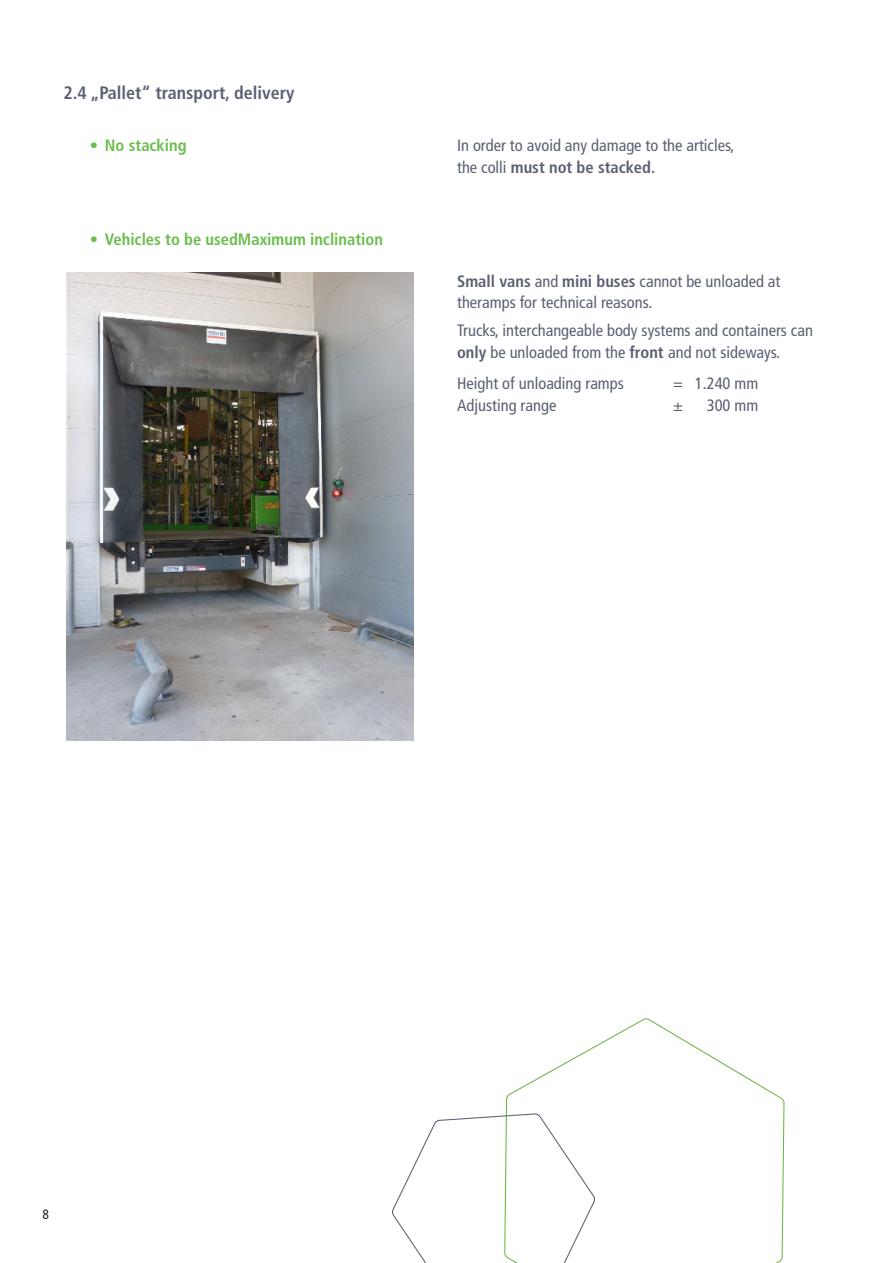
<style>
.page{position:relative;width:893px;height:1263px;background:#fff}
.page>*{position:absolute;margin:0;border:0;box-sizing:border-box;transform-origin:0 0}
.t1{font:700 condensed 18px "Frutiger LT Pro";color:#5a6171}
.t2{font:condensed 16.5px/21.5px "Frutiger LT Pro";color:#5a6171}
.t3{font:700 condensed 16.5px "Frutiger LT Pro";color:#6abe4d}
.t4{font:condensed 13.5px "Frutiger LT Pro";color:#231f20}
.s1{font-weight:700}
</style>
<div class="page">
<img style="left:67px;top:272px;width:347px;height:468px">
<svg style="left:505px;top:1018px;width:280px;height:245px"></svg>
<svg style="left:392px;top:1113px;width:204px;height:150px"></svg>
<p class="t1" style="left:64px;top:82px;width:233px">2.4 „Pallet“ transport, delivery</p>
<p class="t3" style="left:90px;top:135px;width:98px">• No stacking</p>
<p class="t3" style="left:90px;top:229px;width:294px">• Vehicles to be usedMaximum inclination</p>
<p class="t2" style="left:457px;top:135px;width:279px">In order to avoid any damage to the articles, the colli <span class="s1">must not be stacked.</span></p>
<p class="t2" style="left:457px;top:271px;width:325px"><span class="s1">Small vans</span> and <span class="s1">mini buses</span> cannot be unloaded at theramps for technical reasons.</p>
<p class="t2" style="left:457px;top:320px;width:357px">Trucks, interchangeable body systems and containers can <span class="s1">only</span> be unloaded from the <span class="s1">front</span> and not sideways.</p>
<p class="t2" style="left:457px;top:373px;width:168px">Height of unloading ramps</p>
<p class="t2" style="left:673px;top:373px;width:87px">= 1.240 mm</p>
<p class="t2" style="left:457px;top:394px;width:101px">Adjusting range</p>
<p class="t2" style="left:673px;top:394px;width:11px">±</p>
<p class="t2" style="left:707px;top:394px;width:53px">300 mm</p>
<p class="t4" style="left:43px;top:1206px;width:8px">8</p>
</div>
